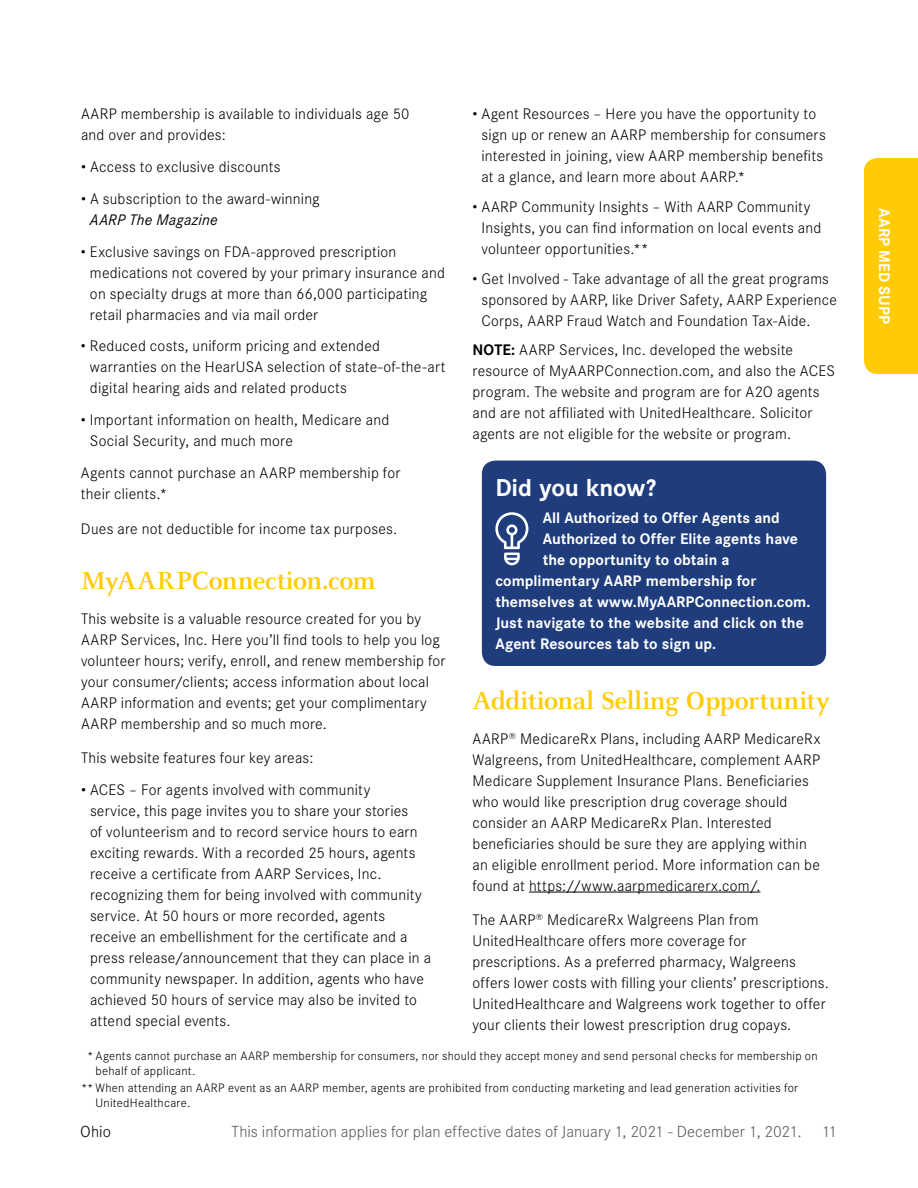
<style>
.page{position:relative;width:918px;height:1188px;background:#fff}
.page>*{position:absolute;margin:0;border:0;box-sizing:border-box;transform-origin:0 0}
.t1{font:700 27px "Celeste";color:#ffcb05}
.t2{font:700 24px "Corporate SBQ";letter-spacing:-.005em;color:#fff}
.t3{font:300 15.75px "Corporate SBQ";color:#58595b}
.t4{font:300 15.75px "Corporate SBQ";color:#000}
.t5{font:300 15px/21px "Corporate SBQ";letter-spacing:.015em;color:#000}
.t6{font:700 15px "Corporate SBQ";color:#fff}
.t7{font:italic 15px "Corporate SBQ";letter-spacing:.015em;color:#000}
.t8{font:300 12px/15px "Corporate SBQ";letter-spacing:.025em;color:#000}
.s1{font-weight:700}
</style>
<div class="page">
<div style="left:864px;top:158px;width:54px;height:216px;background:#ffcb05"></div>
<hr style="left:529px;top:892px;width:231px;height:1px;background:#000">
<div style="left:482px;top:461px;width:344px;height:205px;background:#1f3d7c;border-radius:14px"></div>
<svg style="left:495px;top:512px;width:33px;height:53px"></svg>
<p class="t5" style="left:81px;top:104px;width:330px">AARP membership is available to individuals age 50 and over and provides:</p>
<p class="t5" style="left:81px;top:156px;width:201px">• Access to exclusive discounts</p>
<p class="t5" style="left:81px;top:188px;width:240px">• A subscription to the award-winning</p>
<p class="t7" style="left:90px;top:210px;width:129px">AARP The Magazine</p>
<p class="t5" style="left:90px;top:241px;width:356px;text-indent:-9px">• Exclusive savings on FDA-approved prescription medications not covered by your primary insurance and on specialty drugs at more than 66,000 participating retail pharmacies and via mail order</p>
<p class="t5" style="left:90px;top:336px;width:357px;text-indent:-9px">• Reduced costs, uniform pricing and extended warranties on the HearUSA selection of state-of-the-art digital hearing aids and related products</p>
<p class="t5" style="left:90px;top:410px;width:301px;text-indent:-9px">• Important information on health, Medicare and<br>Social Security, and much more</p>
<p class="t5" style="left:81px;top:462px;width:321px">Agents cannot purchase an AARP membership for their clients.*</p>
<p class="t5" style="left:81px;top:518px;width:318px">Dues are not deductible for income tax purposes.</p>
<h1 class="t1" style="left:81px;top:566px;width:296px">MyAARPConnection.com</h1>
<p class="t5" style="left:81px;top:608px;width:366px">This website is a valuable resource created for you by AARP Services, Inc. Here you’ll find tools to help you log volunteer hours; verify, enroll, and renew membership for your consumer/clients; access information about local AARP information and events; get your complimentary AARP membership and so much more.</p>
<p class="t5" style="left:81px;top:748px;width:234px">This website features four key areas:</p>
<p class="t5" style="left:90px;top:780px;width:343px;text-indent:-9px">• ACES – For agents involved with community<br>service, this page invites you to share your stories<br>of volunteerism and to record service hours to earn exciting rewards. With a recorded 25 hours, agents receive a certificate from AARP Services, Inc. recognizing them for being involved with community service. At 50 hours or more recorded, agents receive an embellishment for the certificate and a press release/announcement that they can place in a community newspaper. In addition, agents who have achieved 50 hours of service may also be invited to attend special events.</p>
<p class="t5" style="left:482px;top:104px;width:346px;text-indent:-9px">• Agent Resources – Here you have the opportunity to sign up or renew an AARP membership for consumers interested in joining, view AARP membership benefits at a glance, and learn more about AARP.*</p>
<p class="t5" style="left:482px;top:196px;width:341px;text-indent:-9px">• AARP Community Insights – With AARP Community<br>Insights, you can find information on local events and volunteer opportunities.**</p>
<p class="t5" style="left:481px;top:268px;width:357px;text-indent:-9px">• Get Involved - Take advantage of all the great programs sponsored by AARP, like Driver Safety, AARP Experience<br>Corps, AARP Fraud Watch and Foundation Tax-Aide.</p>
<p class="t5" style="left:472px;top:340px;width:364px"><span class="s1">NOTE:</span> AARP Services, Inc. developed the website resource of MyAARPConnection.com, and also the ACES program. The website and program are for A2O agents and are not affiliated with UnitedHealthcare. Solicitor agents are not eligible for the website or program.</p>
<h2 class="t2" style="left:495px;top:473px;width:162px">Did you know?</h2>
<p class="t6" style="left:543px;top:509px;width:239px">All Authorized to Offer Agents and</p>
<p class="t6" style="left:543px;top:530px;width:257px">Authorized to Offer Elite agents have</p>
<p class="t6" style="left:543px;top:551px;width:188px">the opportunity to obtain a</p>
<p class="t6" style="left:495px;top:572px;width:263px">complimentary AARP membership for</p>
<p class="t6" style="left:495px;top:593px;width:317px">themselves at www.MyAARPConnection.com.</p>
<p class="t6" style="left:495px;top:614px;width:310px">Just navigate to the website and click on the</p>
<p class="t6" style="left:495px;top:635px;width:222px">Agent Resources tab to sign up.</p>
<h1 class="t1" style="left:472px;top:686px;width:359px">Additional Selling Opportunity</h1>
<p class="t5" style="left:472px;top:728px;width:350px">AARP<sup>®</sup> MedicareRx Plans, including AARP MedicareRx Walgreens, from UnitedHealthcare, complement AARP Medicare Supplement Insurance Plans. Beneficiaries who would like prescription drug coverage should consider an AARP MedicareRx Plan. Interested beneficiaries should be sure they are applying within an eligible enrollment period. More information can be found at https://www.aarpmedicarerx.com/.</p>
<p class="t5" style="left:472px;top:909px;width:358px">The AARP<sup>®</sup> MedicareRx Walgreens Plan from UnitedHealthcare offers more coverage for prescriptions. As a preferred pharmacy, Walgreens offers lower costs with filling your clients’ prescriptions.<br>UnitedHealthcare and Walgreens work together to offer your clients their lowest prescription drug copays.</p>
<p class="t8" style="left:95px;top:1048px;width:724px;text-indent:-8px">*Agents cannot purchase an AARP membership for consumers, nor should they accept money and send personal checks for membership on behalf of applicant.</p>
<p class="t8" style="left:95px;top:1080px;width:704px;text-indent:-14px">**When attending an AARP event as an AARP member, agents are prohibited from conducting marketing and lead generation activities for<br>UnitedHealthcare.</p>
<p class="t4" style="left:80px;top:1122px;width:32px">Ohio</p>
<p class="t3" style="left:232px;top:1122px;width:572px">This information applies for plan effective dates of January 1, 2021 - December 1, 2021.</p>
<p class="t3" style="left:822px;top:1122px;width:17px">11</p>
<p class="t6" style="left:894px;top:208px;width:117px;rotate:90deg">AARP MED SUPP</p>
</div>
